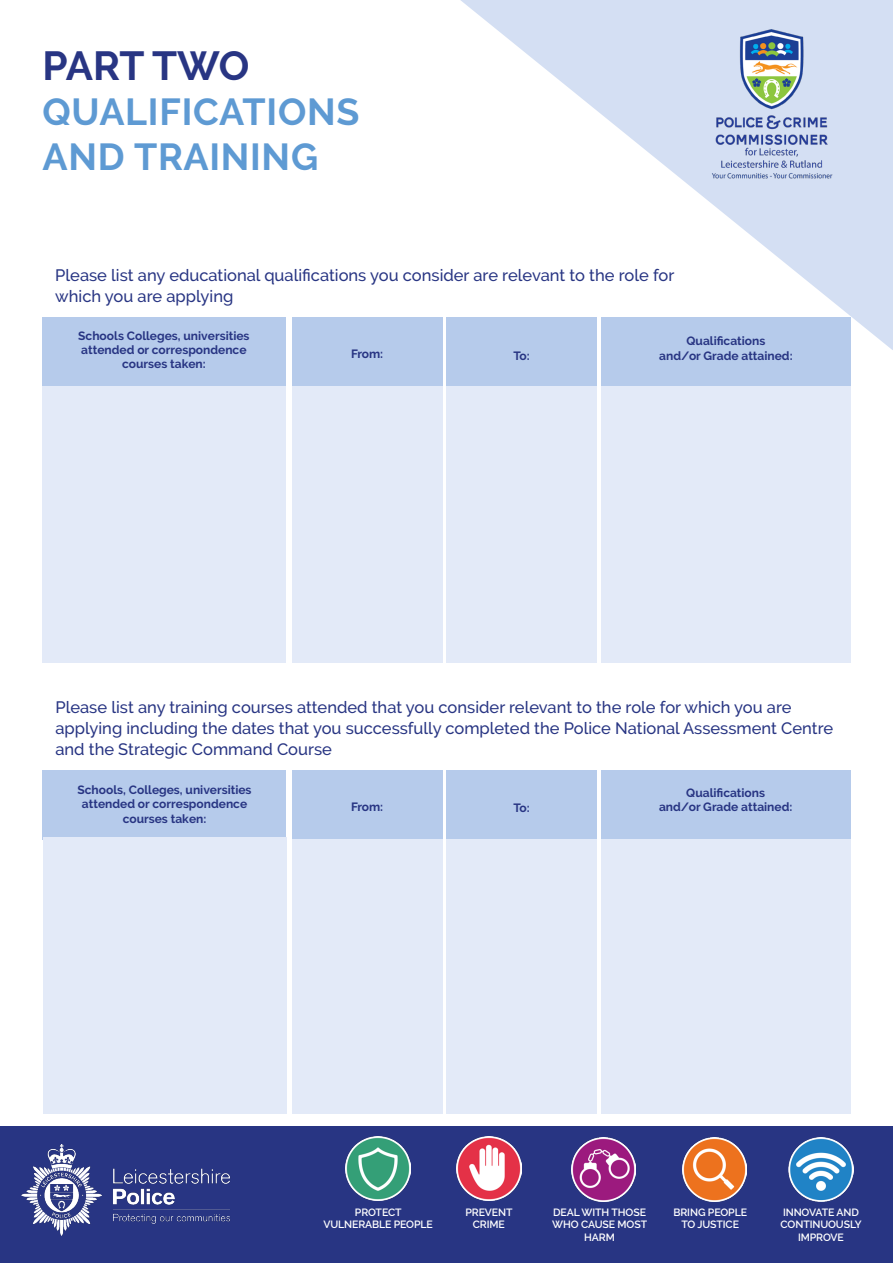
<style>
.page{position:relative;width:893px;height:1263px;background:#fff}
.page>*{position:absolute;margin:0;border:0;box-sizing:border-box;transform-origin:0 0}
.t1{font:700 40.5px "Raleway";letter-spacing:-.01em;color:#283583}
.t2{font:700 37.5px/45px "Raleway";letter-spacing:.02em;color:#5e9ad3}
.t3{font:500 16.5px/21px "Raleway";color:#283583}
.t4{font:700 12px/14.4px "Raleway";color:#283583;text-align:center}
.t5{font:600 10.5px/12.6px "Raleway";letter-spacing:-.01em;color:#fff;text-align:center}
</style>
<div class="page">
<div style="left:43px;top:317px;width:243px;height:69px;background:#b6cbeb"></div>
<div style="left:292px;top:317px;width:150px;height:69px;background:#b6cbeb"></div>
<div style="left:446px;top:317px;width:151px;height:69px;background:#b6cbeb"></div>
<div style="left:601px;top:317px;width:250px;height:69px;background:#b6cbeb"></div>
<div style="left:43px;top:386px;width:243px;height:277px;background:#e3eaf8"></div>
<div style="left:601px;top:386px;width:249px;height:277px;background:#e3eaf8"></div>
<div style="left:292px;top:386px;width:150px;height:277px;background:#e3eaf8"></div>
<div style="left:446px;top:386px;width:151px;height:277px;background:#e3eaf8"></div>
<div style="left:43px;top:770px;width:243px;height:69px;background:#b6cbeb"></div>
<div style="left:292px;top:770px;width:150px;height:69px;background:#b6cbeb"></div>
<div style="left:446px;top:770px;width:151px;height:69px;background:#b6cbeb"></div>
<div style="left:601px;top:770px;width:249px;height:69px;background:#b6cbeb"></div>
<div style="left:43px;top:838px;width:243px;height:276px;background:#e3eaf8"></div>
<div style="left:601px;top:839px;width:250px;height:275px;background:#e3eaf8"></div>
<div style="left:292px;top:839px;width:150px;height:275px;background:#e3eaf8"></div>
<div style="left:446px;top:839px;width:151px;height:275px;background:#e3eaf8"></div>
<svg style="left:460px;top:0;width:433px;height:350px"></svg>
<img style="left:701px;top:29px;width:142px;height:150px">
<div style="left:0;top:1127px;width:893px;height:136px;background:#283583"></div>
<img style="left:21px;top:1144px;width:209px;height:91px">
<img style="left:346px;top:1136px;width:64px;height:64px">
<img style="left:457px;top:1136px;width:64px;height:64px">
<img style="left:571px;top:1137px;width:65px;height:65px">
<img style="left:682px;top:1137px;width:65px;height:65px">
<img style="left:789px;top:1137px;width:64px;height:65px">
<p class="t1" style="left:43px;top:42px;width:208px">PART TWO</p>
<p class="t2" style="left:43px;top:89px;width:318px">QUALIFICATIONS<br>AND TRAINING</p>
<p class="t3" style="left:55px;top:265px;width:621px">Please list any educational qualifications you consider are relevant to the role for which you are applying</p>
<p class="t4" style="left:78px;top:328px;width:173px">Schools Colleges, universities attended or correspondence courses taken:</p>
<p class="t4" style="left:686px;top:334px;width:80px">Qualifications</p>
<p class="t4" style="left:659px;top:348px;width:135px">and/or Grade attained:</p>
<p class="t4" style="left:351px;top:347px;width:34px">From:</p>
<p class="t4" style="left:513px;top:348px;width:18px">To:</p>
<p class="t3" style="left:55px;top:697px;width:779px">Please list any training courses attended that you consider relevant to the role for which you are applying including the dates that you successfully completed the Police National Assessment Centre and the Strategic Command Course</p>
<p class="t4" style="left:78px;top:782px;width:176px">Schools, Colleges, universities attended or correspondence courses taken:</p>
<p class="t4" style="left:686px;top:785px;width:80px">Qualifications</p>
<p class="t4" style="left:659px;top:800px;width:135px">and/or Grade attained:</p>
<p class="t4" style="left:351px;top:800px;width:34px">From:</p>
<p class="t4" style="left:513px;top:801px;width:18px">To:</p>
<p class="t5" style="left:323px;top:1206px;width:111px">PROTECT<br>VULNERABLE PEOPLE</p>
<p class="t5" style="left:465px;top:1206px;width:49px">PREVENT</p>
<p class="t5" style="left:473px;top:1218px;width:34px">CRIME</p>
<p class="t5" style="left:552px;top:1206px;width:96px">DEAL WITH THOSE<br>WHO CAUSE MOST<br>HARM</p>
<p class="t5" style="left:673px;top:1206px;width:75px">BRING PEOPLE</p>
<p class="t5" style="left:681px;top:1218px;width:59px">TO JUSTICE</p>
<p class="t5" style="left:783px;top:1206px;width:77px">INNOVATE AND</p>
<p class="t5" style="left:781px;top:1218px;width:83px">CONTINUOUSLY<br>IMPROVE</p>
</div>
